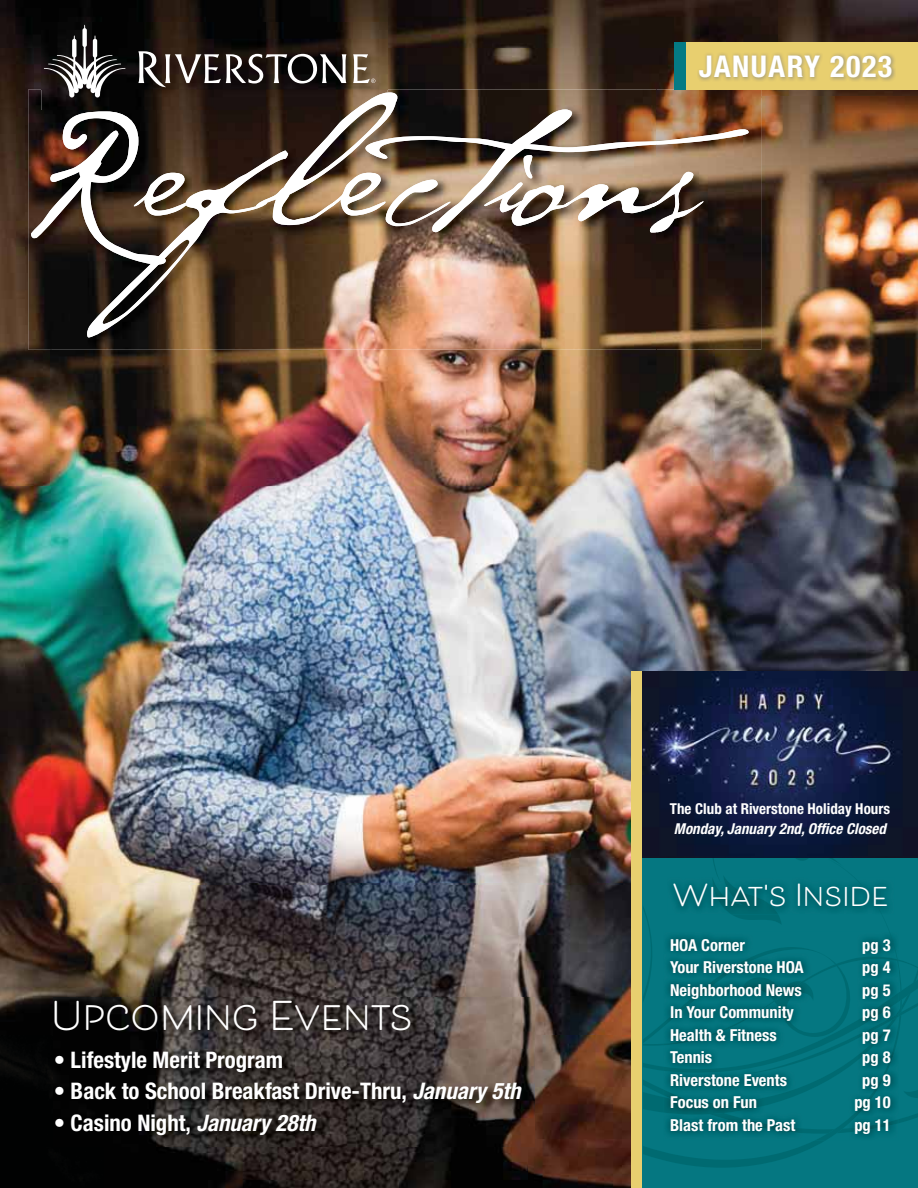
<style>
.page{position:relative;width:918px;height:1188px;background:#fff}
.page>*{position:absolute;margin:0;border:0;box-sizing:border-box;transform-origin:0 0}
.t1{font:700 39px "Beloved Sans Basic";color:#fff}
.t2{font:700 30px "Beloved Sans Basic";color:#fff}
.t3{font:700 condensed 30px "Helvetica Neue";letter-spacing:.05em;color:#fff}
.t4{font:700 condensed 22.8px "Helvetica Neue";color:#fff}
.t5{font:700 condensed 16.5px "Helvetica Neue";color:#fff}
.t6{font:700 condensed 15px "Helvetica Neue";color:#fff}
.t7{font:italic 700 condensed 15px "Helvetica Neue";color:#fff}
.s1{font-style:italic}
</style>
<div class="page">
<img style="left:0;top:486px;width:918px;height:397px">
<img style="left:0;top:883px;width:632px;height:153px">
<div style="left:0;top:1036px;width:104px;height:152px;background:#010202"></div>
<img style="left:527px;top:1036px;width:105px;height:152px">
<img style="left:104px;top:1146px;width:423px;height:42px">
<svg style="left:632px;top:672px;width:286px;height:516px;background:#c1bd6f"></svg>
<img style="left:0;top:0;width:918px;height:48px">
<img style="left:0;top:48px;width:50px;height:438px">
<img style="left:388px;top:48px;width:530px;height:49px">
<img style="left:714px;top:97px;width:204px;height:389px">
<img style="left:50px;top:350px;width:664px;height:136px">
<img style="left:28px;top:89px;width:733px;height:261px">
<img style="left:31px;top:92px;width:718px;height:245px">
<img style="left:41px;top:23px;width:347px;height:87px">
<img style="left:355px;top:93px;width:33px;height:17px">
<svg style="left:138px;top:51px;width:208px;height:36px"></svg>
<svg style="left:44px;top:25px;width:81px;height:72px"></svg>
<svg style="left:353px;top:54px;width:22px;height:29px"></svg>
<div style="left:674px;top:43px;width:244px;height:47px;background:#047a84"></div>
<div style="left:687px;top:43px;width:231px;height:47px;background:#e8cf6f"></div>
<img style="left:698px;top:53px;width:197px;height:28px">
<img style="left:53px;top:998px;width:481px;height:148px">
<div style="left:643px;top:1123px;width:275px;height:65px;background:#057781"></div>
<svg style="left:643px;top:859px;width:259px;height:309px;background:#04757e"></svg>
<svg style="left:643px;top:875px;width:275px;height:248px;background:#03727b"></svg>
<img style="left:664px;top:947px;width:151px;height:9px">
<img style="left:710px;top:1133px;width:105px;height:1px">
<img style="left:664px;top:1114px;width:151px;height:19px">
<img style="left:664px;top:1073px;width:151px;height:41px">
<img style="left:815px;top:931px;width:84px;height:209px">
<img style="left:664px;top:956px;width:235px;height:37px">
<img style="left:664px;top:993px;width:235px;height:80px">
<img style="left:721px;top:1013px;width:178px;height:63px">
<img style="left:643px;top:672px;width:275px;height:186px">
<img style="left:712px;top:857px;width:206px;height:1px">
<h2 class="t3" style="left:699px;top:55px;width:195px">JANUARY 2023</h2>
<h1 class="t1" style="left:51px;top:994px;width:364px">Upcoming Events</h1>
<h3 class="t4" style="left:54px;top:1052px;width:231px">• Lifestyle Merit Program</h3>
<h3 class="t4" style="left:54px;top:1083px;width:473px">• Back to School Breakfast Drive-Thru, <span class="s1">January 5th</span></h3>
<h3 class="t4" style="left:54px;top:1115px;width:268px">• Casino Night, <span class="s1">January 28th</span></h3>
<p class="t6" style="left:670px;top:803px;width:222px">The Club at Riverstone Holiday Hours</p>
<p class="t7" style="left:674px;top:823px;width:217px">Monday,January 2nd,Office Closed</p>
<h2 class="t2" style="left:672px;top:878px;width:218px">What's Inside</h2>
<p class="t5" style="left:670px;top:939px;width:76px">HOA Corner</p>
<p class="t5" style="left:862px;top:939px;width:30px">pg 3</p>
<p class="t5" style="left:670px;top:961px;width:135px">Your Riverstone HOA</p>
<p class="t5" style="left:862px;top:961px;width:30px">pg 4</p>
<p class="t5" style="left:670px;top:984px;width:133px">Neighborhood News</p>
<p class="t5" style="left:862px;top:984px;width:30px">pg 5</p>
<p class="t5" style="left:670px;top:1006px;width:125px">In Your Community</p>
<p class="t5" style="left:862px;top:1006px;width:30px">pg 6</p>
<p class="t5" style="left:670px;top:1029px;width:108px">Health &amp; Fitness</p>
<p class="t5" style="left:862px;top:1029px;width:30px">pg 7</p>
<p class="t5" style="left:670px;top:1051px;width:44px">Tennis</p>
<p class="t5" style="left:862px;top:1051px;width:30px">pg 8</p>
<p class="t5" style="left:670px;top:1074px;width:118px">Riverstone Events</p>
<p class="t5" style="left:862px;top:1074px;width:30px">pg 9</p>
<p class="t5" style="left:670px;top:1096px;width:89px">Focus on Fun</p>
<p class="t5" style="left:854px;top:1096px;width:38px">pg 10</p>
<p class="t5" style="left:670px;top:1119px;width:127px">Blast from the Past</p>
<p class="t5" style="left:854px;top:1119px;width:38px">pg 11</p>
</div>
